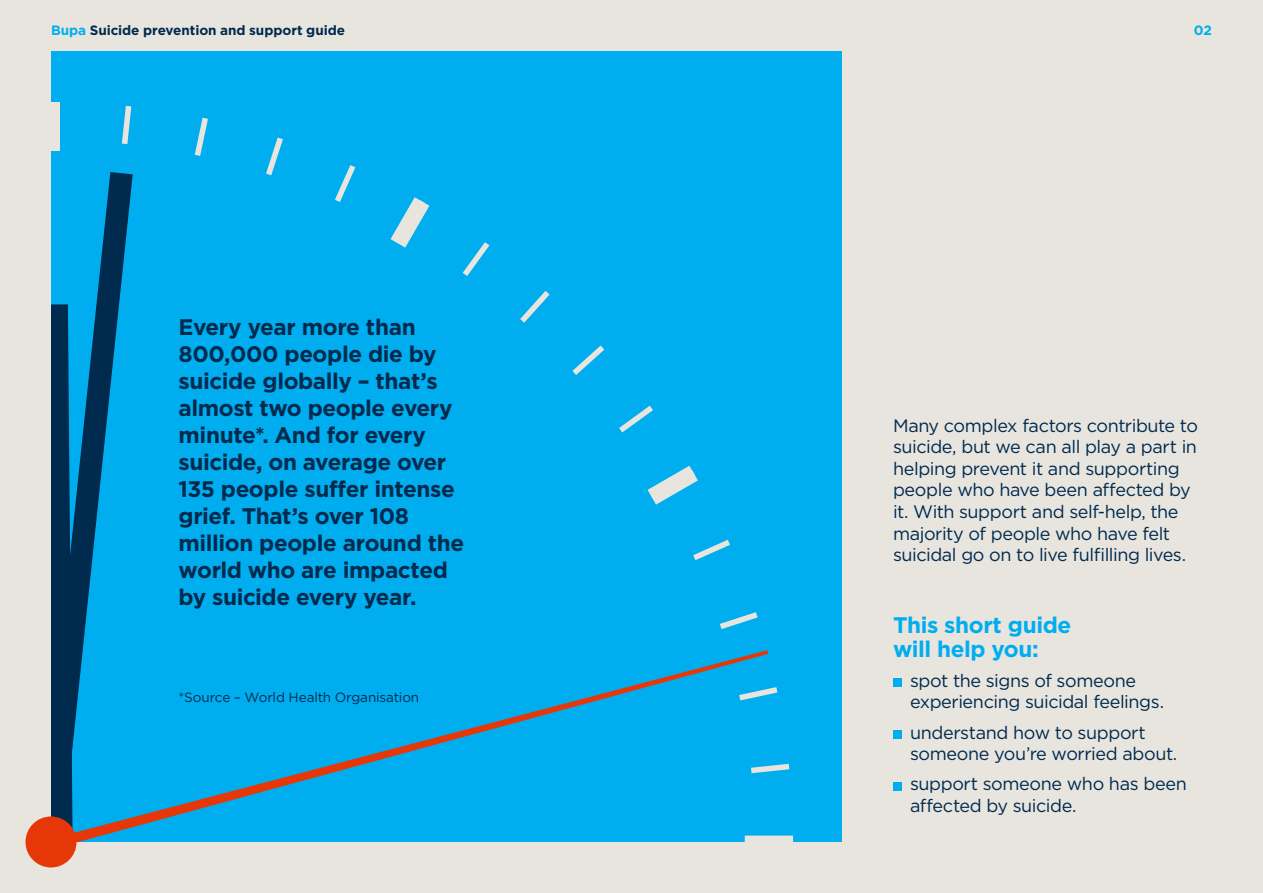
<style>
.page{position:relative;width:1263px;height:893px;background:#e8e5df}
.page>*{position:absolute;margin:0;border:0;box-sizing:border-box;transform-origin:0 0}
.t1{font:700 22.5px/27px "Gotham";letter-spacing:-.02em;color:#002a4e}
.t2{font:700 22.5px/24px "Gotham";letter-spacing:-.02em;color:#00aeef}
.t3{font:18px/21.6px "Gotham";letter-spacing:-.025em;color:#002a4e}
.t4{font:700 13.5px "Gotham";letter-spacing:-.005em;color:#002a4e}
.t5{font:13.5px "Gotham";letter-spacing:-.01em;color:#002a4e}
.t6{font:700 13.5px "Gotham";color:#00aeef}
.s1{color:#00aeef}
</style>
<div class="page">
<div style="left:51px;top:51px;width:791px;height:791px;background:#00aeef"></div>
<svg style="left:768px;top:764px;width:21px;height:8px"></svg>
<svg style="left:768px;top:687px;width:9px;height:8px"></svg>
<svg style="left:720px;top:612px;width:38px;height:17px"></svg>
<svg style="left:693px;top:540px;width:37px;height:20px"></svg>
<svg style="left:619px;top:406px;width:34px;height:26px"></svg>
<svg style="left:572px;top:345px;width:32px;height:30px"></svg>
<svg style="left:520px;top:291px;width:30px;height:32px"></svg>
<svg style="left:463px;top:242px;width:26px;height:34px"></svg>
<svg style="left:335px;top:165px;width:20px;height:37px"></svg>
<svg style="left:266px;top:138px;width:17px;height:37px"></svg>
<svg style="left:195px;top:118px;width:13px;height:38px"></svg>
<svg style="left:122px;top:106px;width:9px;height:38px"></svg>
<svg style="left:647px;top:466px;width:51px;height:39px"></svg>
<svg style="left:390px;top:197px;width:39px;height:51px"></svg>
<svg style="left:51px;top:172px;width:82px;height:478px"></svg>
<svg style="left:51px;top:650px;width:717px;height:192px"></svg>
<div style="left:26px;top:816px;width:51px;height:51px;background:#e63709;border-radius:50%"></div>
<div style="left:43px;top:102px;width:17px;height:48px;background:#e8e5df"></div>
<div style="left:745px;top:836px;width:48px;height:17px;background:#e8e5df"></div>
<div style="left:893px;top:678px;width:8px;height:9px;background:#00aeef"></div>
<div style="left:893px;top:730px;width:8px;height:8px;background:#00aeef"></div>
<div style="left:893px;top:782px;width:8px;height:8px;background:#00aeef"></div>
<p class="t4" style="left:51px;top:22px;width:296px"><span class="s1">Bupa</span> Suicide prevention and support guide</p>
<p class="t6" style="left:1194px;top:22px;width:19px">02</p>
<p class="t1" style="left:179px;top:313px;width:287px">Every year more than<br>800,000 people die by suicide globally – that’s almost two people every minute*. And for every suicide, on average over<br>135 people suffer intense grief. That’s over 108 million people around the world who are impacted by suicide every year.</p>
<p class="t5" style="left:179px;top:689px;width:242px">*Source – World Health Organisation</p>
<p class="t3" style="left:893px;top:414px;width:306px">Many complex factors contribute to suicide, but we can all play a part in helping prevent it and supporting people who have been affected by it. With support and self-help, the majority of people who have felt suicidal go on to live fulfilling lives.</p>
<p class="t2" style="left:893px;top:612px;width:180px">This short guide will help you:</p>
<p class="t3" style="left:910px;top:669px;width:256px">spot the signs of someone experiencing suicidal feelings.</p>
<p class="t3" style="left:910px;top:721px;width:269px">understand how to support someone you’re worried about.</p>
<p class="t3" style="left:910px;top:773px;width:278px">support someone who has been affected by suicide.</p>
</div>
